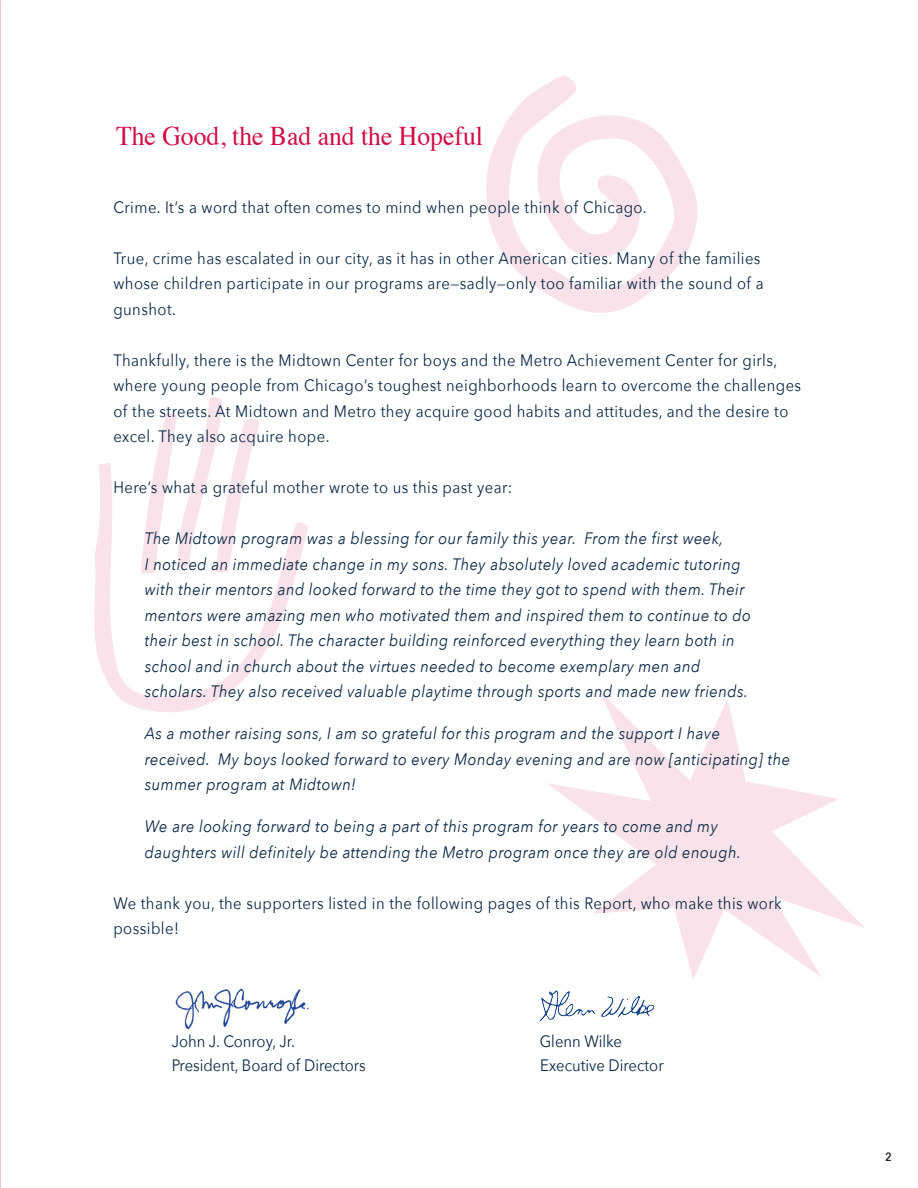
<style>
.page{position:relative;width:918px;height:1188px;background:#fff}
.page>*{position:absolute;margin:0;border:0;box-sizing:border-box;transform-origin:0 0}
.t1{font:27px "Times";color:#d20d44;scale:.95 1}
.t2{font:italic 16.5px/25.5px "Avenir Next";letter-spacing:.03em;color:#082846;scale:.9 1}
.t3{font:16.5px/25.5px "Avenir Next";letter-spacing:.03em;color:#082846;scale:.9 1}
.t4{font:16.5px "Avenir Next";color:#082846;scale:.9 1}
.t5{font:600 12px "Avenir Next";color:#231f20;scale:.9 1}
</style>
<div class="page">
<svg style="left:94px;top:397px;width:214px;height:315px"></svg>
<svg style="left:547px;top:690px;width:318px;height:290px"></svg>
<svg style="left:486px;top:76px;width:212px;height:237px"></svg>
<img style="left:175px;top:988px;width:134px;height:42px">
<img style="left:539px;top:990px;width:115px;height:32px">
<h1 class="t1" style="left:116px;top:111px;width:388px">The Good, the Bad and the Hopeful</h1>
<p class="t3" style="left:113px;top:195px;width:594px">Crime. It’s a word that often comes to mind when people think of Chicago.</p>
<p class="t3" style="left:113px;top:246px;width:724px">True, crime has escalated in our city, as it has in other American cities. Many of the families whose children participate in our programs are—sadly—only too familiar with the sound of a gunshot.</p>
<p class="t3" style="left:113px;top:348px;width:766px">Thankfully, there is the Midtown Center for boys and the Metro Achievement Center for girls, where young people from Chicago’s toughest neighborhoods learn to overcome the challenges of the streets. At Midtown and Metro they acquire good habits and attitudes, and the desire to excel. They also acquire hope.</p>
<p class="t3" style="left:113px;top:475px;width:445px">Here’s what a grateful mother wrote to us this past year:</p>
<p class="t2" style="left:145px;top:525px;width:675px">The Midtown program was a blessing for our family this year. From the first week,<br>I noticed an immediate change in my sons. They absolutely loved academic tutoring with their mentors and looked forward to the time they got to spend with them. Their mentors were amazing men who motivated them and inspired them to continue to do their best in school. The character building reinforced everything they learn both in school and in church about the virtues needed to become exemplary men and scholars. They also received valuable playtime through sports and made new friends.</p>
<p class="t2" style="left:145px;top:720px;width:718px">As a mother raising sons, I am so grateful for this program and the support I have<br>received. My boys looked forward to every Monday evening and are now [anticipating] the summer program at Midtown!</p>
<p class="t2" style="left:145px;top:813px;width:664px">We are looking forward to being a part of this program for years to come and my daughters will definitely be attending the Metro program once they are old enough.</p>
<p class="t3" style="left:113px;top:890px;width:744px">We thank you, the supporters listed in the following pages of this Report, who make this work possible!</p>
<p class="t4" style="left:172px;top:1032px;width:139px">John J. Conroy, Jr.</p>
<p class="t4" style="left:540px;top:1032px;width:93px">Glenn Wilke</p>
<p class="t4" style="left:172px;top:1056px;width:217px">President, Board of Directors</p>
<p class="t4" style="left:540px;top:1056px;width:139px">Executive Director</p>
<p class="t5" style="left:885px;top:1146px;width:9px">2</p>
</div>
